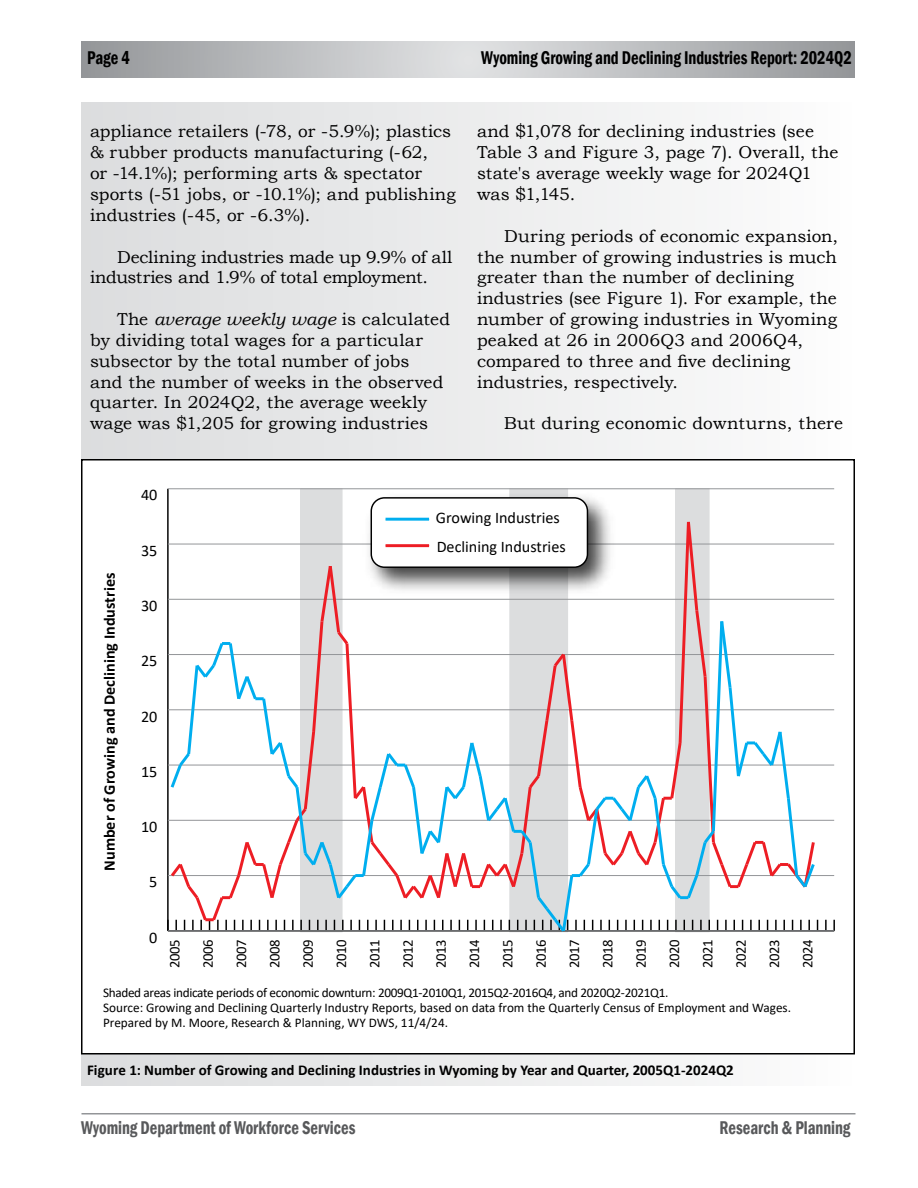
<style>
.page{position:relative;width:918px;height:1188px;background:#fff}
.page>*{position:absolute;margin:0;border:0;box-sizing:border-box;transform-origin:0 0}
.t1{font:600 condensed 18.9px "Franklin Gothic";color:#000;scale:.87 1}
.t2{font:600 condensed 18.9px "Franklin Gothic";color:#58595b;scale:.87 1}
.AlignToGrid{font:17.25px/20.9px "Bookman Old Style";letter-spacing:.005em;color:#000}
.AlignToGrid-2{font:17.25px/20.9px "Bookman Old Style";letter-spacing:-.015em;color:#000}
.t3{font:16.2px/28.3px "Calibri";color:#000}
.t4{font:700 16.2px "Calibri";color:#000}
.t5{font:700 15px "Calibri";color:#000}
.t6{font:14.7px "Calibri";letter-spacing:-.03em;color:#000}
.t7{font:13.2px/14.7px "Calibri";color:#000}
.s1{font-style:italic}
</style>
<div class="page">
<svg style="left:81px;top:42px;width:774px;height:35px;background:#babcbe"></svg>
<hr style="left:81px;top:1113px;width:774px;height:1px;background:#939598">
<div style="left:81px;top:102px;width:774px;height:984px;background:linear-gradient(to right,#dbdcdd,#fcfcfc)"></div>
<div style="left:82px;top:460px;width:772px;height:594px;background:#fff"></div>
<div style="left:676px;top:489px;width:33px;height:443px;background:#dcddde"></div>
<div style="left:301px;top:489px;width:41px;height:443px;background:#dcddde"></div>
<hr style="left:168px;top:930px;width:666px;height:2px;background:#000">
<svg style="left:825px;top:920px;width:2px;height:10px"></svg>
<svg style="left:833px;top:920px;width:2px;height:11px"></svg>
<hr style="left:167px;top:489px;width:2px;height:442px;background:#000">
<hr style="left:168px;top:930px;width:666px;height:1px;background:#939598">
<hr style="left:168px;top:875px;width:666px;height:1px;background:#939598">
<hr style="left:168px;top:820px;width:666px;height:1px;background:#939598">
<hr style="left:168px;top:765px;width:666px;height:1px;background:#939598">
<hr style="left:168px;top:709px;width:666px;height:1px;background:#939598">
<hr style="left:168px;top:654px;width:666px;height:1px;background:#939598">
<hr style="left:168px;top:599px;width:666px;height:1px;background:#939598">
<hr style="left:168px;top:544px;width:666px;height:1px;background:#939598">
<hr style="left:168px;top:488px;width:666px;height:1px;background:#939598">
<svg style="left:167px;top:519px;width:651px;height:413px"></svg>
<img style="left:359px;top:488px;width:262px;height:112px">
<div style="left:371px;top:498px;width:216px;height:69px;background:#fff;border-radius:13px"></div>
<div style="left:371px;top:497px;width:217px;height:71px;border:1px solid #000;border-radius:13px"></div>
<hr style="left:386px;top:518px;width:43px;height:3px;background:#00aeef">
<hr style="left:386px;top:544px;width:43px;height:3px;background:#ed1d24">
<p class="t1" style="left:87px;top:45px;width:51px">Page 4</p>
<p class="t1" style="left:481px;top:45px;width:428px">Wyoming Growing and Declining Industries Report: 2024Q2</p>
<p class="AlignToGrid" style="left:90px;top:121px;width:367px">appliance retailers (-78, or -5.9%); plastics &amp; rubber products manufacturing (-62,<br>or -14.1%); performing arts &amp; spectator sports (-51 jobs, or -10.1%); and publishing industries (-45, or -6.3%).</p>
<p class="AlignToGrid-2" style="left:90px;top:246px;width:364px;text-indent:27px">Declining industries made up 9.9% of all industries and 1.9% of total employment.</p>
<p class="AlignToGrid" style="left:90px;top:309px;width:362px;text-indent:27px">The <span class="s1">average weekly wage</span> is calculated by dividing total wages for a particular subsector by the total number of jobs<br>and the number of weeks in the observed quarter. In 2024Q2, the average weekly wage was $1,205 for growing industries</p>
<p class="AlignToGrid" style="left:477px;top:121px;width:363px">and $1,078 for declining industries (see Table 3 and Figure 3, page 7). Overall, the state's average weekly wage for 2024Q1 was $1,145.</p>
<p class="AlignToGrid" style="left:477px;top:225px;width:363px;text-indent:27px">During periods of economic expansion, the number of growing industries is much greater than the number of declining industries (see Figure 1). For example, the number of growing industries in Wyoming peaked at 26 in 2006Q3 and 2006Q4, compared to three and five declining industries, respectively.</p>
<p class="AlignToGrid" style="left:504px;top:413px;width:341px">But during economic downturns, there</p>
<p class="t3" style="left:141px;top:481px;width:18px">40</p>
<p class="t4" style="left:98px;top:871px;width:299px;rotate:-90deg">Number of Growing and Declining Industries</p>
<p class="t3" style="left:141px;top:536px;width:18px">35</p>
<p class="t3" style="left:141px;top:591px;width:18px">30</p>
<p class="t3" style="left:141px;top:646px;width:18px">25</p>
<p class="t3" style="left:141px;top:702px;width:18px">20</p>
<p class="t3" style="left:141px;top:757px;width:18px">15</p>
<p class="t3" style="left:141px;top:812px;width:18px">10</p>
<p class="t3" style="left:436px;top:503px;width:131px">Growing Industries<br>Declining Industries</p>
<p class="t3" style="left:149px;top:867px;width:10px">5</p>
<p class="t3" style="left:149px;top:923px;width:10px">0</p>
<p class="t6" style="left:164px;top:968px;width:30px;rotate:-90deg">2005</p>
<p class="t6" style="left:198px;top:968px;width:30px;rotate:-90deg">2006</p>
<p class="t6" style="left:231px;top:968px;width:30px;rotate:-90deg">2007</p>
<p class="t6" style="left:264px;top:968px;width:30px;rotate:-90deg">2008</p>
<p class="t6" style="left:298px;top:968px;width:30px;rotate:-90deg">2009</p>
<p class="t6" style="left:331px;top:968px;width:30px;rotate:-90deg">2010</p>
<p class="t6" style="left:364px;top:968px;width:30px;rotate:-90deg">2011</p>
<p class="t6" style="left:398px;top:968px;width:30px;rotate:-90deg">2012</p>
<p class="t6" style="left:431px;top:968px;width:30px;rotate:-90deg">2013</p>
<p class="t6" style="left:464px;top:968px;width:30px;rotate:-90deg">2014</p>
<p class="t6" style="left:498px;top:968px;width:30px;rotate:-90deg">2015</p>
<p class="t6" style="left:531px;top:968px;width:30px;rotate:-90deg">2016</p>
<p class="t6" style="left:564px;top:968px;width:30px;rotate:-90deg">2017</p>
<p class="t6" style="left:597px;top:968px;width:30px;rotate:-90deg">2018</p>
<p class="t6" style="left:631px;top:968px;width:30px;rotate:-90deg">2019</p>
<p class="t6" style="left:664px;top:968px;width:30px;rotate:-90deg">2020</p>
<p class="t6" style="left:697px;top:968px;width:30px;rotate:-90deg">2021</p>
<p class="t6" style="left:731px;top:968px;width:30px;rotate:-90deg">2022</p>
<p class="t6" style="left:764px;top:968px;width:30px;rotate:-90deg">2023</p>
<p class="t6" style="left:797px;top:968px;width:30px;rotate:-90deg">2024</p>
<p class="t7" style="left:103px;top:985px;width:689px">Shaded areas indicate periods of economic downturn: 2009Q1-2010Q1, 2015Q2-2016Q4, and 2020Q2-2021Q1.<br>Source: Growing and Declining Quarterly Industry Reports, based on data from the Quarterly Census of Employment and Wages.<br>Prepared by M. Moore, Research &amp; Planning, WY DWS, 11/4/24.</p>
<p class="t5" style="left:87px;top:1059px;width:648px">Figure 1: Number of Growing and Declining Industries in Wyoming by Year and Quarter, 2005Q1-2024Q2</p>
<p class="t2" style="left:81px;top:1115px;width:317px">Wyoming Department of Workforce Services</p>
<p class="t2" style="left:720px;top:1115px;width:152px">Research &amp; Planning</p>
</div>
